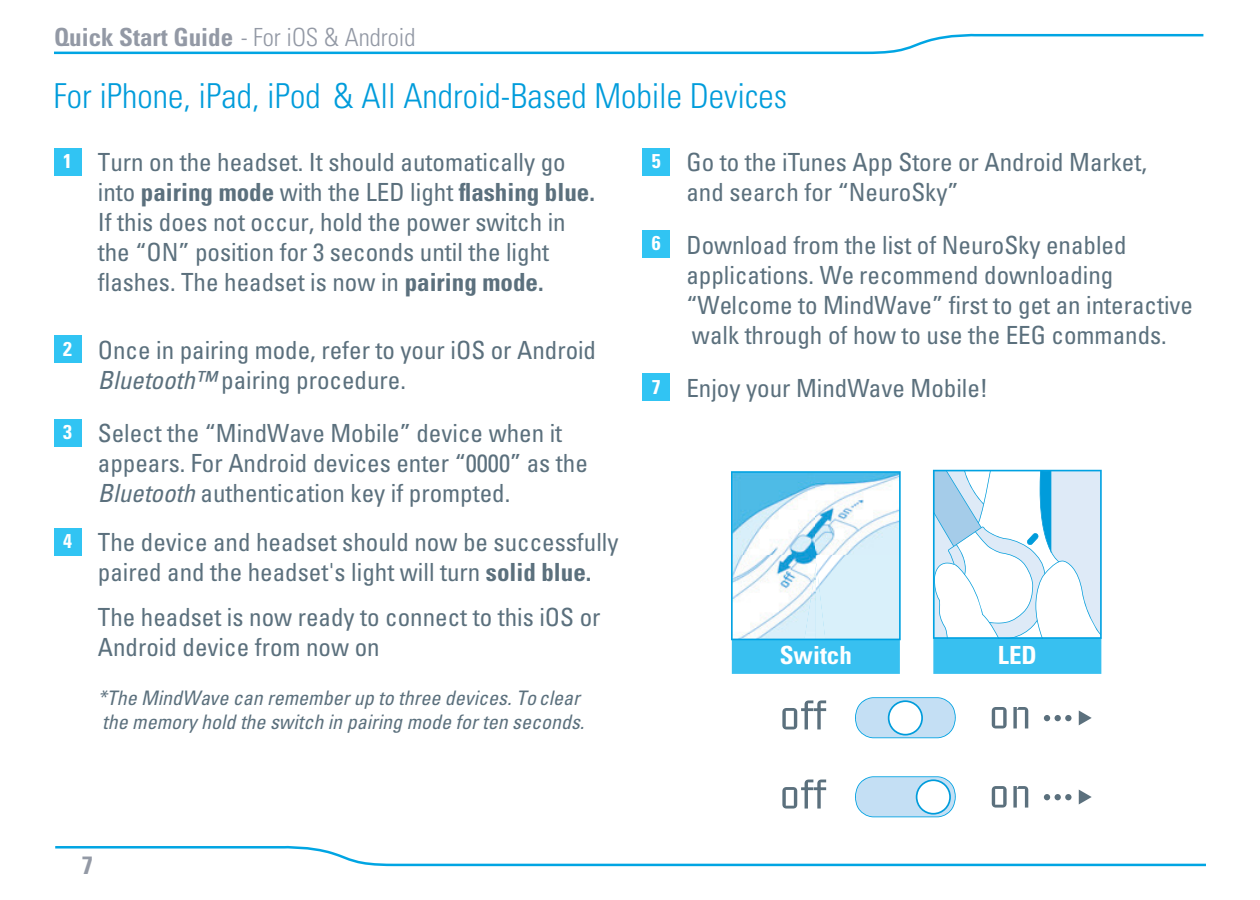
<style>
.page{position:relative;width:1260px;height:900px;background:#fff}
.page>*{position:absolute;margin:0;border:0;box-sizing:border-box;transform-origin:0 0}
.t1{font:300 condensed 34.5px "Univers LT Std";color:#009cdb}
.t2{font:condensed 25px/30px "Univers LT Std";color:#5b707d}
.t3{font:700 condensed 25px "Univers LT Std";color:#9399a5}
.t4{font:700 condensed 25px "Univers LT Std";color:#fff}
.t5{font:italic condensed 20px/24px "Univers LT Std";color:#5b707d}
.s1{font-weight:300}
.s2{font-weight:700;font-size:20px;color:#fff}
.s3{font-weight:700}
.s4{font-style:italic}
</style>
<div class="page">
<svg style="left:55px;top:845px;width:1151px;height:22px"></svg>
<svg style="left:54px;top:33px;width:1150px;height:22px"></svg>
<svg style="left:782px;top:780px;width:44px;height:29px"></svg>
<svg style="left:992px;top:786px;width:15px;height:22px"></svg>
<svg style="left:1013px;top:786px;width:15px;height:22px"></svg>
<svg style="left:1044px;top:794px;width:17px;height:6px"></svg>
<div style="left:1065px;top:794px;width:7px;height:6px;background:#5b707d;border-radius:50%"></div>
<svg style="left:1079px;top:790px;width:13px;height:14px"></svg>
<svg style="left:855px;top:776px;width:101px;height:41px"></svg>
<svg style="left:782px;top:700px;width:44px;height:29px"></svg>
<svg style="left:992px;top:707px;width:15px;height:21px"></svg>
<svg style="left:1013px;top:707px;width:15px;height:21px"></svg>
<svg style="left:1044px;top:715px;width:17px;height:6px"></svg>
<div style="left:1065px;top:715px;width:7px;height:6px;background:#5b707d;border-radius:50%"></div>
<svg style="left:1079px;top:710px;width:13px;height:15px"></svg>
<svg style="left:855px;top:697px;width:101px;height:41px"></svg>
<div style="left:54px;top:148px;width:27px;height:28px;background:#31c4f3"></div>
<div style="left:54px;top:335px;width:27px;height:28px;background:#31c4f3"></div>
<div style="left:54px;top:419px;width:27px;height:27px;background:#31c4f3"></div>
<div style="left:54px;top:528px;width:27px;height:28px;background:#31c4f3"></div>
<div style="left:643px;top:148px;width:27px;height:28px;background:#31c4f3"></div>
<div style="left:643px;top:230px;width:27px;height:28px;background:#31c4f3"></div>
<div style="left:643px;top:374px;width:27px;height:27px;background:#31c4f3"></div>
<svg style="left:731px;top:471px;width:170px;height:203px"></svg>
<svg style="left:933px;top:470px;width:169px;height:204px"></svg>
<p class="t3" style="left:54px;top:22px;width:363px">Quick Start Guide <span class="s1">- For iOS &amp; Android</span></p>
<h1 class="t1" style="left:54px;top:75px;width:735px">For iPhone, iPad, iPod &amp; All Android-Based Mobile Devices</h1>
<p class="t2" style="left:98px;top:147px;width:499px;text-indent:-35px"><span class="s2">1</span> Turn on the headset. It should automatically go into <span class="s3">pairing mode</span> with the LED light <span class="s3">flashing blue.<br></span>If this does not occur, hold the power switch in the “ON” position for 3 seconds until the light flashes. The headset is now in <span class="s3">pairing mode.</span></p>
<p class="t2" style="left:98px;top:334px;width:500px;text-indent:-35px"><span class="s2">2</span> Once in pairing mode, refer to your iOS or Android<br><span class="s4">Bluetooth™</span> pairing procedure.</p>
<p class="t2" style="left:98px;top:418px;width:492px;text-indent:-35px"><span class="s2">3</span> Select the “MindWave Mobile” device when it appears. For Android devices enter “0000” as the<br><span class="s4">Bluetooth</span> authentication key if prompted.</p>
<p class="t2" style="left:63px;top:527px;width:557px;text-align:center"><span class="s2">4</span> The device and headset should now be successfully paired and the headset's light will turn <span class="s3">solid blue.</span></p>
<p class="t2" style="left:98px;top:602px;width:504px">The headset is now ready to connect to this iOS or<br>Android device from now on</p>
<p class="t5" style="left:98px;top:686px;width:488px">*The MindWave can remember up to three devices. To clear the memory hold the switch in pairing mode for ten seconds.</p>
<p class="t2" style="left:686px;top:147px;width:462px;text-indent:-35px"><span class="s2">5</span> Go to the iTunes App Store or Android Market, and search for “NeuroSky”</p>
<p class="t2" style="left:686px;top:229px;width:508px;text-indent:-35px"><span class="s2">6</span> Download from the list of NeuroSky enabled applications. We recommend downloading “Welcome to MindWave” first to get an interactive walk through of how to use the EEG commands.</p>
<p class="t2" style="left:652px;top:373px;width:338px"><span class="s2">7</span> Enjoy your MindWave Mobile!</p>
<p class="t4" style="left:780px;top:640px;width:74px">Switch</p>
<p class="t4" style="left:998px;top:640px;width:40px">LED</p>
<p class="t3" style="left:82px;top:850px;width:13px">7</p>
</div>
